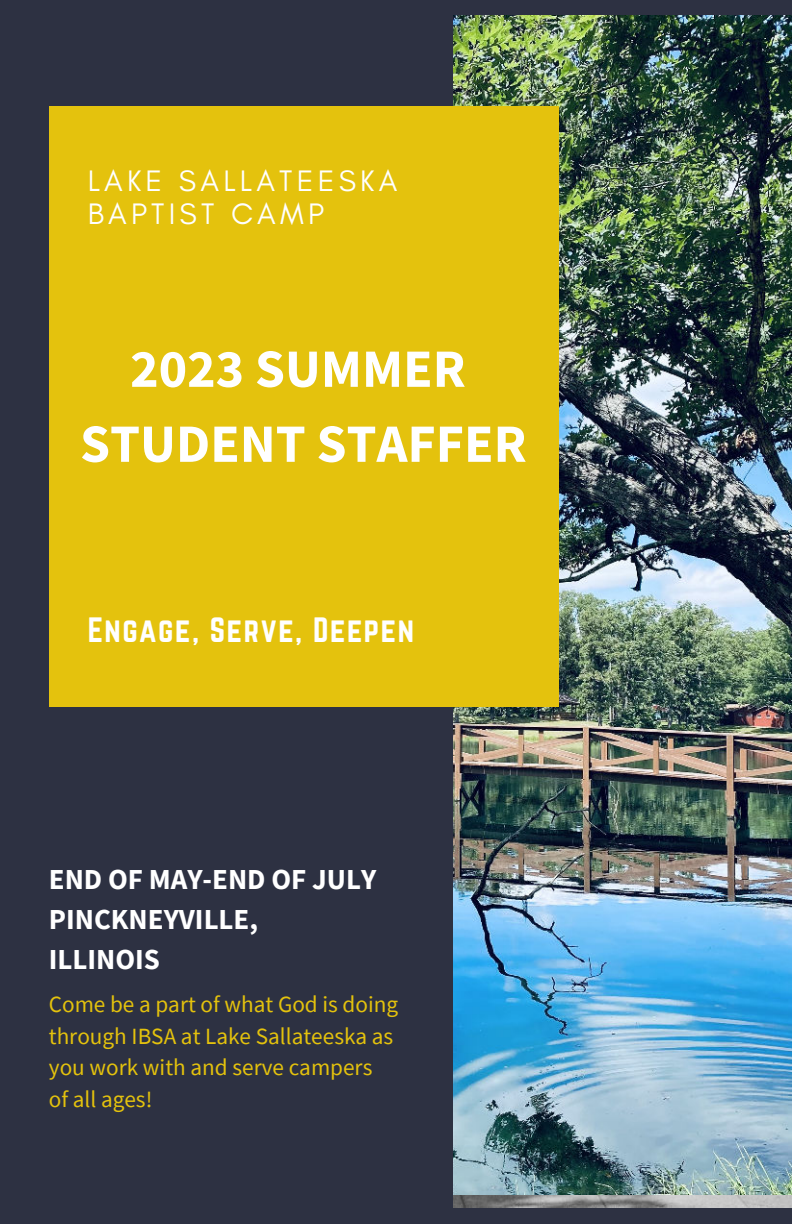
<style>
.page{position:relative;width:792px;height:1224px;background:#2d3142}
.page>*{position:absolute;margin:0;border:0;box-sizing:border-box;transform-origin:0 0}
.t1{font:700 54px/75px "Source Sans Pro";color:#fff;text-align:center}
.t2{font:30.8px "Norwester";letter-spacing:.05em;color:#fff}
.t3{font:30.2px/33px "Glacial Indifference";letter-spacing:.14em;color:#fff}
.t4{font:700 29px/40px "Source Sans Pro";color:#fff}
.t5{font:23.2px/31.6px "Source Sans Pro";color:#e4c20d}
</style>
<div class="page">
<img style="left:453px;top:15px;width:339px;height:1179px">
<div style="left:49px;top:106px;width:510px;height:601px;background:#e4c20d"></div>
<h3 class="t3" style="left:88px;top:165px;width:311px">LAKE SALLATEESKA<br>BAPTIST CAMP</h3>
<h1 class="t1" style="left:80px;top:331px;width:448px">2023 SUMMER<br>STUDENT STAFFER</h1>
<h2 class="t2" style="left:88px;top:615px;width:328px">Engage, Serve, Deepen</h2>
<p class="t4" style="left:49px;top:859px;width:329px">END OF MAY-END OF JULY<br>PINCKNEYVILLE,<br>ILLINOIS</p>
<p class="t5" style="left:49px;top:988px;width:351px">Come be a part of what God is doing through IBSA at Lake Sallateeska as you work with and serve campers<br>of all ages!</p>
</div>
